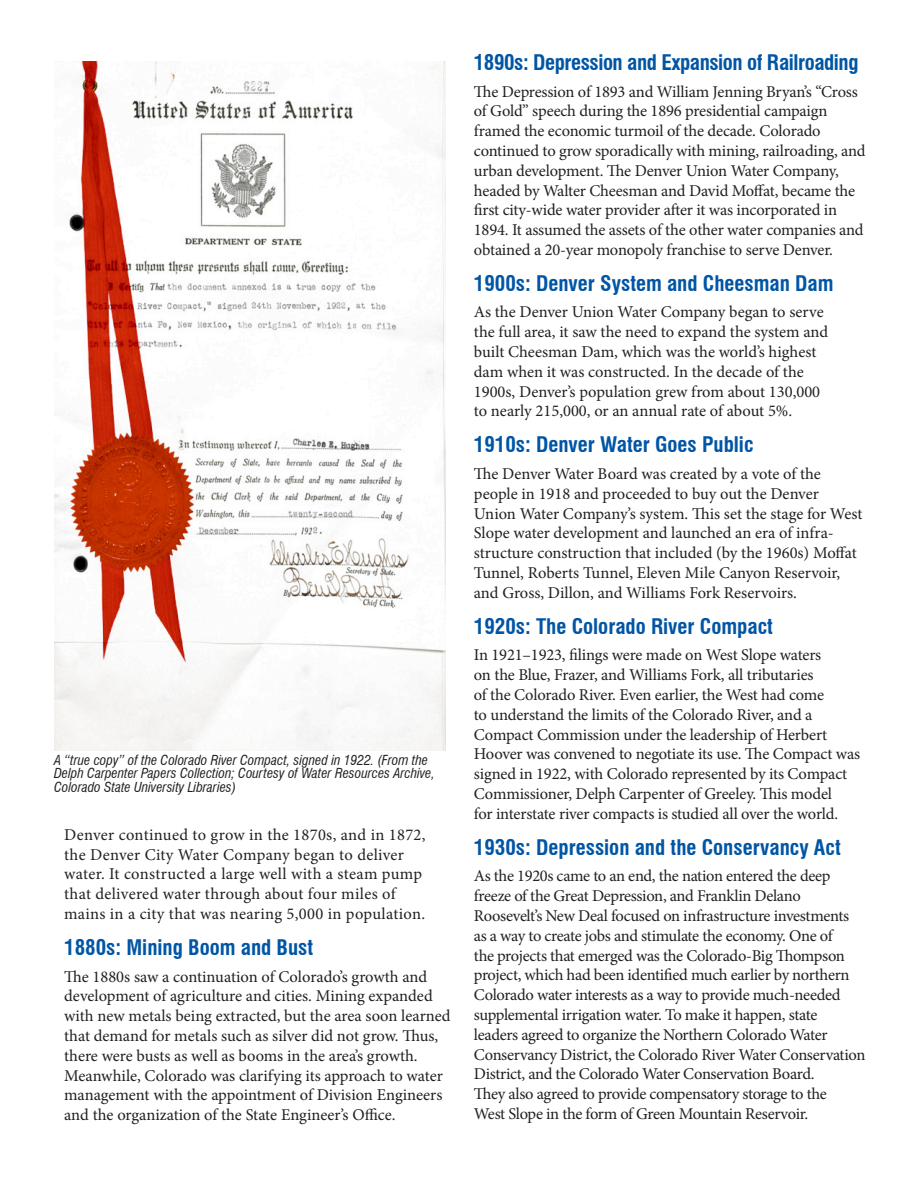
<style>
.page{position:relative;width:918px;height:1188px;background:#fff}
.page>*{position:absolute;margin:0;border:0;box-sizing:border-box;transform-origin:0 0}
.Subheader_1{font:700 condensed 21px "Swiss 721 BT";color:#0155a5}
.Subheader_1-2{font:700 condensed 21px "Swiss 721 BT";letter-spacing:-.02em;color:#0155a5}
.Content_Text{font:16.5px/19.8px "Minion Pro";letter-spacing:-.01em;color:#231f20}
.Content_Text-2{font:16.5px/19.8px "Minion Pro";letter-spacing:.02em;color:#231f20}
.Photo_Caption{font:italic condensed 13.5px/13.5px "Swiss 721 BT";color:#231f20}
</style>
<div class="page">
<img style="left:54px;top:61px;width:392px;height:689px">
<p class="Photo_Caption" style="left:54px;top:753px;width:382px">A “true copy” of the Colorado River Compact, signed in 1922. (From the<br>Delph Carpenter Papers Collection; Courtesy of Water Resources Archive,<br>Colorado State University Libraries)</p>
<p class="Content_Text-2" style="left:64px;top:825px;width:363px">Denver continued to grow in the 1870s, and in 1872, the Denver City Water Company began to deliver water. It constructed a large well with a steam pump that delivered water through about four miles of mains in a city that was nearing 5,000 in population.</p>
<p class="Subheader_1" style="left:64px;top:935px;width:251px">1880s: Mining Boom and Bust</p>
<p class="Content_Text" style="left:64px;top:967px;width:388px">The 1880s saw a continuation of Colorado’s growth and development of agriculture and cities. Mining expanded with new metals being extracted, but the area soon learned that demand for metals such as silver did not grow. Thus, there were busts as well as booms in the area’s growth.<br>Meanwhile, Colorado was clarifying its approach to water management with the appointment of Division Engineers and the organization of the State Engineer’s Office.</p>
<p class="Subheader_1-2" style="left:474px;top:50px;width:386px">1890s: Depression and Expansion of Railroading</p>
<p class="Content_Text" style="left:474px;top:81px;width:393px">The Depression of 1893 and William Jenning Bryan’s “Cross of Gold” speech during the 1896 presidential campaign framed the economic turmoil of the decade. Colorado continued to grow sporadically with mining, railroading, and urban development. The Denver Union Water Company, headed by Walter Cheesman and David Moffat, became the first city-wide water provider after it was incorporated in 1894. It assumed the assets of the other water companies and obtained a 20-year monopoly franchise to serve Denver.</p>
<p class="Subheader_1" style="left:474px;top:271px;width:361px">1900s: Denver System and Cheesman Dam</p>
<p class="Content_Text" style="left:474px;top:302px;width:356px">As the Denver Union Water Company began to serve the full area, it saw the need to expand the system and built Cheesman Dam, which was the world’s highest dam when it was constructed. In the decade of the 1900s, Denver’s population grew from about 130,000 to nearly 215,000, or an annual rate of about 5%.</p>
<p class="Subheader_1" style="left:474px;top:432px;width:281px">1910s: Denver Water Goes Public</p>
<p class="Content_Text" style="left:474px;top:464px;width:390px">The Denver Water Board was created by a vote of the people in 1918 and proceeded to buy out the Denver Union Water Company’s system. This set the stage for West Slope water development and launched an era of infra&shy;structure construction that included (by the 1960s) Moffat Tunnel, Roberts Tunnel, Eleven Mile Canyon Reservoir, and Gross, Dillon, and Williams Fork Reservoirs.</p>
<p class="Subheader_1" style="left:474px;top:614px;width:301px">1920s: The Colorado River Compact</p>
<p class="Content_Text" style="left:474px;top:645px;width:388px">In 1921–1923, filings were made on West Slope waters<br>on the Blue, Frazer, and Williams Fork, all tributaries<br>of the Colorado River. Even earlier, the West had come<br>to understand the limits of the Colorado River, and a Compact Commission under the leadership of Herbert Hoover was convened to negotiate its use. The Compact was signed in 1922, with Colorado represented by its Compact Commissioner, Delph Carpenter of Greeley. This model<br>for interstate river compacts is studied all over the world.</p>
<p class="Subheader_1" style="left:474px;top:835px;width:368px">1930s: Depression and the Conservancy Act</p>
<p class="Content_Text" style="left:474px;top:866px;width:393px">As the 1920s came to an end, the nation entered the deep freeze of the Great Depression, and Franklin Delano Roosevelt’s New Deal focused on infrastructure investments as a way to create jobs and stimulate the economy. One of<br>the projects that emerged was the Colorado-Big Thompson project, which had been identified much earlier by northern Colorado water interests as a way to provide much-needed supplemental irrigation water. To make it happen, state leaders agreed to organize the Northern Colorado Water Conservancy District, the Colorado River Water Conservation District, and the Colorado Water Conservation Board.<br>They also agreed to provide compensatory storage to the<br>West Slope in the form of Green Mountain Reservoir.</p>
</div>
